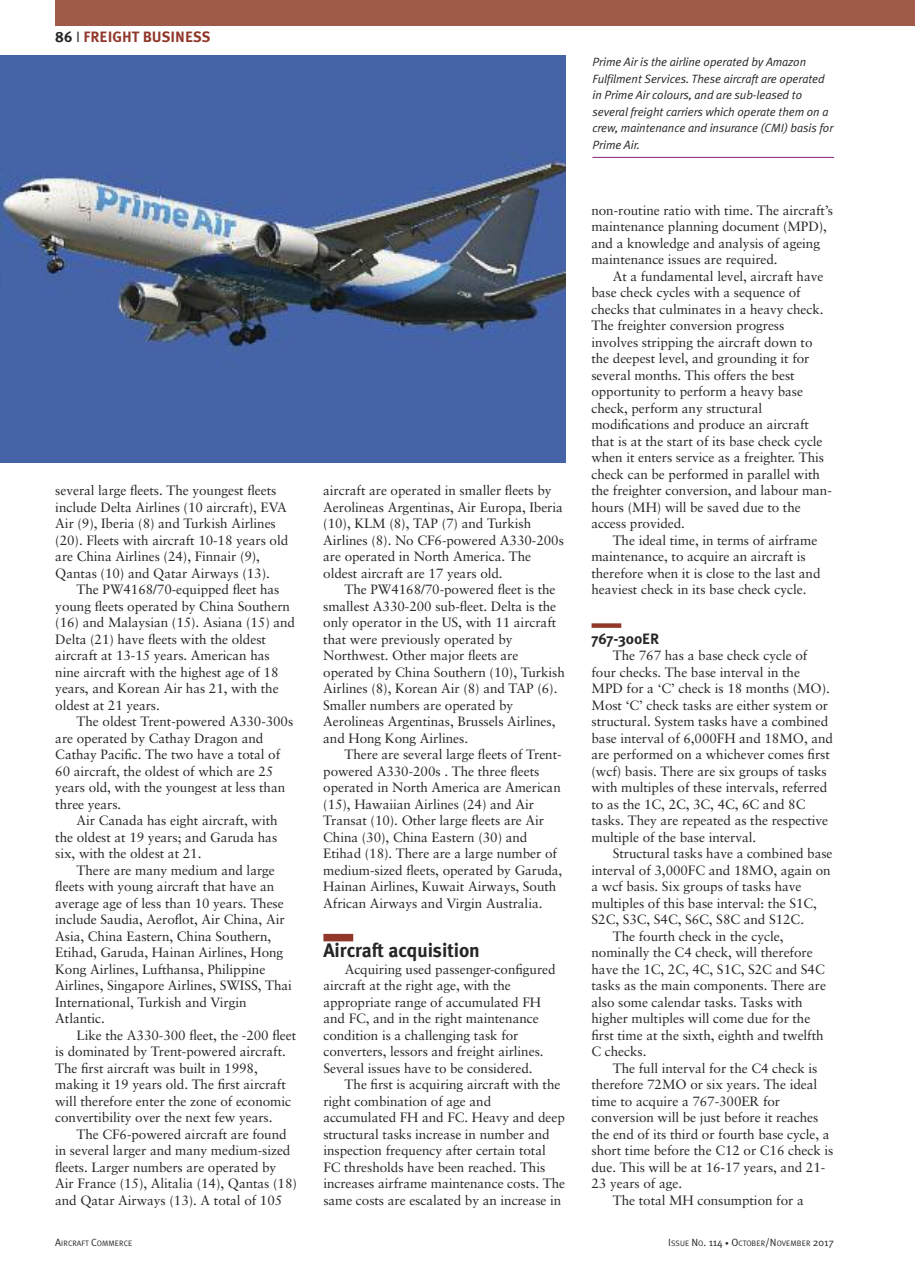
<style>
.page{position:relative;width:915px;height:1263px;background:#fff}
.page>*{position:absolute;margin:0;border:0;box-sizing:border-box;transform-origin:0 0}
.t1{font:700 19.5px "Meta Plus";letter-spacing:-.005em;color:#272627}
.t2{font:700 15px "Meta Plus";color:#91382b}
.t3{font:700 15px "Meta Plus";letter-spacing:-.005em;color:#272627}
.t4{font:13.5px/16.5px "Sabon";letter-spacing:-.005em;color:#272627}
.t5{font:italic 12px/16.5px "Meta Plus Normal";letter-spacing:-.005em;color:#272627}
.t6{font:7.8px "Meta Plus Normal";letter-spacing:.005em;color:#272627}
.s1{color:#272627}
.s2{font-family:"Meta Plus Normal";font-weight:400;color:#272627}
.s3{font-size:10.5px}
.s4{font-size:7.5px}
</style>
<div class="page">
<div style="left:323px;top:934px;width:30px;height:7px;background:#91382b"></div>
<div style="left:591px;top:623px;width:30px;height:5px;background:#91382b"></div>
<div style="left:55px;top:0;width:859px;height:26px;background:#a05a49"></div>
<img style="left:0;top:55px;width:565px;height:407px">
<hr style="left:592px;top:157px;width:241px;height:1px;background:#882480">
<p class="t2" style="left:55px;top:28px;width:157px"><span class="s1">86</span> <span class="s2">I</span> FREIGHT BUSINESS</p>
<p class="t4" style="left:55px;top:483px;width:234px">several large fleets. The youngest fleets include Delta Airlines (10 aircraft), EVA Air (9), Iberia (8) and Turkish Airlines (20). Fleets with aircraft 10-18 years old are China Airlines (24), Finnair (9), Qantas (10) and Qatar Airways (13).</p>
<p class="t4" style="left:55px;top:582px;width:241px;text-indent:21px">The PW4168/70-equipped fleet has young fleets operated by China Southern (16) and Malaysian (15). Asiana (15) and Delta (21) have fleets with the oldest aircraft at 13-15 years. American has nine aircraft with the highest age of 18 years, and Korean Air has 21, with the oldest at 21 years.</p>
<p class="t4" style="left:55px;top:714px;width:239px;text-indent:21px">The oldest Trent-powered A330-300s are operated by Cathay Dragon and Cathay Pacific. The two have a total of 60 aircraft, the oldest of which are 25 years old, with the youngest at less than three years.</p>
<p class="t4" style="left:55px;top:813px;width:224px;text-align:justify;text-indent:21px">Air Canada has eight aircraft, with the oldest at 19 years; and Garuda has six, with the oldest at 21.</p>
<p class="t4" style="left:55px;top:863px;width:238px;text-indent:21px">There are many medium and large fleets with young aircraft that have an average age of less than 10 years. These include Saudia, Aeroflot, Air China, Air Asia, China Eastern, China Southern, Etihad, Garuda, Hainan Airlines, Hong Kong Airlines, Lufthansa, Philippine Airlines, Singapore Airlines, SWISS, Thai International, Turkish and Virgin Atlantic.</p>
<p class="t4" style="left:55px;top:1028px;width:242px;text-indent:21px">Like the A330-300 fleet, the -200 fleet is dominated by Trent-powered aircraft.<br>The first aircraft was built in 1998, making it 19 years old. The first aircraft will therefore enter the zone of economic convertibility over the next few years.</p>
<p class="t4" style="left:55px;top:1127px;width:243px;text-indent:21px">The CF6-powered aircraft are found in several larger and many medium-sized fleets. Larger numbers are operated by Air France (15), Alitalia (14), Qantas (18) and Qatar Airways (13). A total of 105</p>
<p class="t4" style="left:323px;top:483px;width:242px">aircraft are operated in smaller fleets by Aerolineas Argentinas, Air Europa, Iberia (10), KLM (8), TAP (7) and Turkish Airlines (8). No CF6-powered A330-200s are operated in North America. The oldest aircraft are 17 years old.</p>
<p class="t4" style="left:323px;top:582px;width:243px;text-indent:21px">The PW4168/70-powered fleet is the smallest A330-200 sub-fleet. Delta is the only operator in the US, with 11 aircraft that were previously operated by Northwest. Other major fleets are operated by China Southern (10), Turkish Airlines (8), Korean Air (8) and TAP (6).<br>Smaller numbers are operated by Aerolineas Argentinas, Brussels Airlines, and Hong Kong Airlines.</p>
<p class="t4" style="left:323px;top:747px;width:240px;text-indent:21px">There are several large fleets of Trent&shy;powered A330-200s . The three fleets operated in North America are American (15), Hawaiian Airlines (24) and Air Transat (10). Other large fleets are Air China (30), China Eastern (30) and Etihad (18). There are a large number of medium-sized fleets, operated by Garuda, Hainan Airlines, Kuwait Airways, South African Airways and Virgin Australia.</p>
<h1 class="t1" style="left:323px;top:939px;width:158px">Aircraft acquisition</h1>
<p class="t4" style="left:323px;top:962px;width:234px;text-indent:21px">Acquiring used passenger-configured aircraft at the right age, with the appropriate range of accumulated FH and FC, and in the right maintenance condition is a challenging task for converters, lessors and freight airlines.<br>Several issues have to be considered.</p>
<p class="t4" style="left:323px;top:1077px;width:243px;text-indent:21px">The first is acquiring aircraft with the right combination of age and accumulated FH and FC. Heavy and deep structural tasks increase in number and inspection frequency after certain total FC thresholds have been reached. This increases airframe maintenance costs. The same costs are escalated by an increase in</p>
<p class="t5" style="left:592px;top:54px;width:242px">Prime Air is the airline operated by Amazon Fulfilment Services. These aircraft are operated in Prime Air colours, and are sub-leased to several freight carriers which operate them on a crew, maintenance and insurance (CMI) basis for Prime Air.</p>
<p class="t4" style="left:591px;top:203px;width:243px">non-routine ratio with time. The aircraft’s maintenance planning document (MPD), and a knowledge and analysis of ageing maintenance issues are required.</p>
<p class="t4" style="left:591px;top:269px;width:242px;text-indent:21px">At a fundamental level, aircraft have base check cycles with a sequence of checks that culminates in a heavy check.<br>The freighter conversion progress involves stripping the aircraft down to the deepest level, and grounding it for several months. This offers the best opportunity to perform a heavy base check, perform any structural modifications and produce an aircraft that is at the start of its base check cycle when it enters service as a freighter. This check can be performed in parallel with the freighter conversion, and labour man&shy;hours (MH) will be saved due to the access provided.</p>
<p class="t4" style="left:591px;top:533px;width:230px;text-indent:21px">The ideal time, in terms of airframe maintenance, to acquire an aircraft is therefore when it is close to the last and heaviest check in its base check cycle.</p>
<p class="t3" style="left:591px;top:630px;width:69px">767-300ER</p>
<p class="t4" style="left:591px;top:648px;width:243px;text-indent:21px">The 767 has a base check cycle of four checks. The base interval in the MPD for a ‘C’ check is 18 months (MO).<br>Most ‘C’ check tasks are either system or structural. System tasks have a combined base interval of 6,000FH and 18MO, and are performed on a whichever comes first (wcf) basis. There are six groups of tasks with multiples of these intervals, referred to as the 1C, 2C, 3C, 4C, 6C and 8C tasks. They are repeated as the respective multiple of the base interval.</p>
<p class="t4" style="left:612px;top:846px;width:221px">Structural tasks have a combined base</p>
<p class="t4" style="left:591px;top:863px;width:241px">interval of 3,000FC and 18MO, again on</p>
<p class="t4" style="left:591px;top:879px;width:211px">a wcf basis. Six groups of tasks have</p>
<p class="t4" style="left:591px;top:896px;width:227px">multiples of this base interval: the S1C,</p>
<p class="t4" style="left:591px;top:912px;width:214px">S2C, S3C, S4C, S6C, S8C and S12C.</p>
<p class="t4" style="left:612px;top:929px;width:172px">The fourth check in the cycle,</p>
<p class="t4" style="left:591px;top:945px;width:222px">nominally the C4 check, will therefore</p>
<p class="t4" style="left:591px;top:962px;width:235px">have the 1C, 2C, 4C, S1C, S2C and S4C</p>
<p class="t4" style="left:591px;top:978px;width:236px">tasks as the main components. There are</p>
<p class="t4" style="left:591px;top:995px;width:212px">also some calendar tasks. Tasks with</p>
<p class="t4" style="left:591px;top:1011px;width:220px">higher multiples will come due for the</p>
<p class="t4" style="left:591px;top:1028px;width:233px">first time at the sixth, eighth and twelfth</p>
<p class="t4" style="left:591px;top:1044px;width:56px">C checks.</p>
<p class="t4" style="left:612px;top:1061px;width:206px">The full interval for the C4 check is</p>
<p class="t4" style="left:591px;top:1077px;width:227px">therefore 72MO or six years. The ideal</p>
<p class="t4" style="left:591px;top:1094px;width:190px">time to acquire a 767-300ER for</p>
<p class="t4" style="left:591px;top:1110px;width:228px">conversion will be just before it reaches</p>
<p class="t4" style="left:591px;top:1127px;width:239px">the end of its third or fourth base cycle, a</p>
<p class="t4" style="left:591px;top:1143px;width:243px">short time before the C12 or C16 check is</p>
<p class="t4" style="left:591px;top:1160px;width:235px">due. This will be at 16-17 years, and 21-</p>
<p class="t4" style="left:591px;top:1176px;width:92px">23 years of age.</p>
<p class="t4" style="left:612px;top:1193px;width:192px">The total MH consumption for a</p>
<p class="t6" style="left:55px;top:1238px;width:78px"><span class="s3">A</span>IRCRAFT <span class="s3">C</span>OMMERCE</p>
<p class="t6" style="left:668px;top:1238px;width:167px"><span class="s3">I</span>SSUE <span class="s3">N</span>O<span class="s3">. 114</span> <span class="s4">•</span> <span class="s3">O</span>CTOBER<span class="s3">/N</span>OVEMBER <span class="s3">2017</span></p>
</div>
